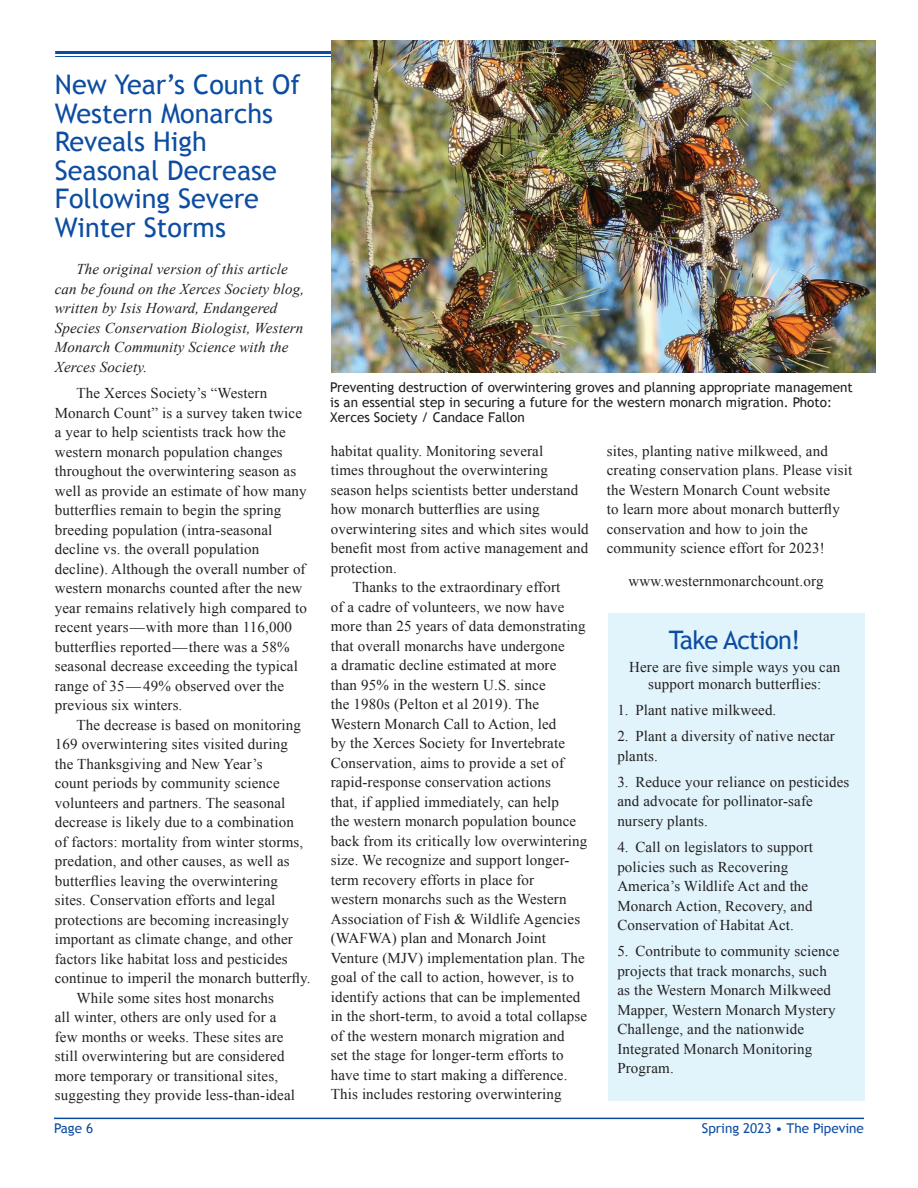
<style>
.page{position:relative;width:918px;height:1188px;background:#fff}
.page>*{position:absolute;margin:0;border:0;box-sizing:border-box;transform-origin:0 0}
.t1{font:27px/28.5px "Trebuchet MS";color:#0d4da1}
.t2{font:25.5px "Trebuchet MS";letter-spacing:-.03em;color:#0d4da1}
.t3{font:15px/19.5px "Times New Roman";letter-spacing:.01em;color:#231f20}
.t4{font:italic 15px/19.5px "Times New Roman";letter-spacing:.01em;color:#231f20}
.t5{font:13.5px/15px "Trebuchet MS";color:#231f20}
.t6{font:13.5px "Trebuchet MS";color:#0d4da1}
</style>
<div class="page">
<hr style="left:54px;top:1118px;width:810px;height:1px;background:#0d4da1">
<div style="left:608px;top:613px;width:257px;height:487px;background:#e1f4fc"></div>
<hr style="left:55px;top:51px;width:810px;height:3px;background:#0d4da1">
<hr style="left:55px;top:56px;width:810px;height:1px;background:#0d4da1">
<img style="left:331px;top:40px;width:544px;height:333px">
<h1 class="t1" style="left:55px;top:71px;width:247px">New Year’s Count Of<br>Western Monarchs<br>Reveals High<br>Seasonal Decrease<br>Following Severe<br>Winter Storms</h1>
<p class="t4" style="left:55px;top:259px;width:251px;text-indent:22px">The original version of this article can be found on the Xerces Society blog, written by Isis Howard, Endangered Species Conservation Biologist, Western Monarch Community Science with the Xerces Society.</p>
<p class="t3" style="left:55px;top:383px;width:254px;text-indent:22px">The Xerces Society’s “Western Monarch Count” is a survey taken twice a year to help scientists track how the western monarch population changes throughout the overwintering season as well as provide an estimate of how many butterflies remain to begin the spring breeding population (intra-seasonal decline vs. the overall population decline). Although the overall number of western monarchs counted after the new year remains relatively high compared to recent years—with more than 116,000 butterflies reported—there was a 58% seasonal decrease exceeding the typical range of 35— 49% observed over the previous six winters.</p>
<p class="t3" style="left:76px;top:715px;width:226px">The decrease is based on monitoring</p>
<p class="t3" style="left:55px;top:734px;width:235px">169 overwintering sites visited during</p>
<p class="t3" style="left:55px;top:754px;width:209px">the Thanksgiving and New Year’s</p>
<p class="t3" style="left:55px;top:773px;width:226px">count periods by community science</p>
<p class="t3" style="left:55px;top:793px;width:232px">volunteers and partners. The seasonal</p>
<p class="t3" style="left:55px;top:812px;width:240px">decrease is likely due to a combination</p>
<p class="t3" style="left:55px;top:832px;width:250px">of factors: mortality from winter storms,</p>
<p class="t3" style="left:55px;top:851px;width:236px">predation, and other causes, as well as</p>
<p class="t3" style="left:55px;top:871px;width:225px">butterflies leaving the overwintering</p>
<p class="t3" style="left:55px;top:890px;width:222px">sites. Conservation efforts and legal</p>
<p class="t3" style="left:55px;top:910px;width:236px">protections are becoming increasingly</p>
<p class="t3" style="left:55px;top:929px;width:240px">important as climate change, and other</p>
<p class="t3" style="left:55px;top:949px;width:234px">factors like habitat loss and pesticides</p>
<p class="t3" style="left:55px;top:968px;width:257px">continue to imperil the monarch butterfly.</p>
<p class="t3" style="left:76px;top:988px;width:199px">While some sites host monarchs</p>
<p class="t3" style="left:55px;top:1007px;width:223px">all winter, others are only used for a</p>
<p class="t3" style="left:55px;top:1027px;width:230px">few months or weeks. These sites are</p>
<p class="t3" style="left:55px;top:1046px;width:231px">still overwintering but are considered</p>
<p class="t3" style="left:55px;top:1066px;width:225px">more temporary or transitional sites,</p>
<p class="t3" style="left:55px;top:1085px;width:242px">suggesting they provide less-than-ideal</p>
<p class="t5" style="left:330px;top:379px;width:524px">Preventing destruction of overwintering groves and planning appropriate management is an essential step in securing a future for the western monarch migration. Photo:<br>Xerces Society / Candace Fallon</p>
<p class="t3" style="left:331px;top:441px;width:214px">habitat quality. Monitoring several</p>
<p class="t3" style="left:331px;top:460px;width:219px">times throughout the overwintering</p>
<p class="t3" style="left:331px;top:480px;width:249px">season helps scientists better understand</p>
<p class="t3" style="left:331px;top:499px;width:210px">how monarch butterflies are using</p>
<p class="t3" style="left:331px;top:519px;width:259px">overwintering sites and which sites would</p>
<p class="t3" style="left:331px;top:538px;width:259px">benefit most from active management and</p>
<p class="t3" style="left:331px;top:558px;width:68px">protection.</p>
<p class="t3" style="left:352px;top:577px;width:209px">Thanks to the extraordinary effort</p>
<p class="t3" style="left:331px;top:597px;width:235px">of a cadre of volunteers, we now have</p>
<p class="t3" style="left:331px;top:616px;width:256px">more than 25 years of data demonstrating</p>
<p class="t3" style="left:331px;top:636px;width:236px">that overall monarchs have undergone</p>
<p class="t3" style="left:331px;top:655px;width:227px">a dramatic decline estimated at more</p>
<p class="t3" style="left:331px;top:675px;width:216px">than 95% in the western U.S. since</p>
<p class="t3" style="left:331px;top:694px;width:210px">the 1980s (Pelton et al 2019). The</p>
<p class="t3" style="left:331px;top:714px;width:227px">Western Monarch Call to Action, led</p>
<p class="t3" style="left:331px;top:733px;width:236px">by the Xerces Society for Invertebrate</p>
<p class="t3" style="left:331px;top:753px;width:235px">Conservation, aims to provide a set of</p>
<p class="t3" style="left:331px;top:772px;width:222px">rapid-response conservation actions</p>
<p class="t3" style="left:331px;top:792px;width:230px">that, if applied immediately, can help</p>
<p class="t3" style="left:331px;top:811px;width:247px">the western monarch population bounce</p>
<p class="t3" style="left:331px;top:831px;width:258px">back from its critically low overwintering</p>
<p class="t3" style="left:331px;top:850px;width:240px">size. We recognize and support longer-</p>
<p class="t3" style="left:331px;top:870px;width:205px">term recovery efforts in place for</p>
<p class="t3" style="left:331px;top:889px;width:237px">western monarchs such as the Western</p>
<p class="t3" style="left:331px;top:909px;width:251px">Association of Fish &amp; Wildlife Agencies</p>
<p class="t3" style="left:331px;top:928px;width:217px">(WAFWA) plan and Monarch Joint</p>
<p class="t3" style="left:331px;top:948px;width:255px">Venture (MJV) implementation plan. The</p>
<p class="t3" style="left:331px;top:967px;width:245px">goal of the call to action, however, is to</p>
<p class="t3" style="left:331px;top:987px;width:251px">identify actions that can be implemented</p>
<p class="t3" style="left:331px;top:1006px;width:258px">in the short-term, to avoid a total collapse</p>
<p class="t3" style="left:331px;top:1026px;width:235px">of the western monarch migration and</p>
<p class="t3" style="left:331px;top:1045px;width:234px">set the stage for longer-term efforts to</p>
<p class="t3" style="left:331px;top:1065px;width:238px">have time to start making a difference.</p>
<p class="t3" style="left:331px;top:1084px;width:232px">This includes restoring overwintering</p>
<p class="t3" style="left:607px;top:441px;width:247px">sites, planting native milkweed, and creating conservation plans. Please visit the Western Monarch Count website<br>to learn more about monarch butterfly conservation and how to join the community science effort for 2023!</p>
<p class="t3" style="left:628px;top:571px;width:197px">www.westernmonarchcount.org</p>
<h2 class="t2" style="left:669px;top:625px;width:133px">Take Action!</h2>
<p class="t3" style="left:629px;top:659px;width:213px;line-height:16.5px;text-align:center">Here are five simple ways you can support monarch butterflies:</p>
<p class="t3" style="left:617px;top:700px;width:161px">1. Plant native milkweed.</p>
<p class="t3" style="left:617px;top:726px;width:219px">2. Plant a diversity of native nectar plants.</p>
<p class="t3" style="left:617px;top:772px;width:234px">3. Reduce your reliance on pesticides and advocate for pollinator-safe nursery plants.</p>
<p class="t3" style="left:617px;top:837px;width:197px">4. Call on legislators to support policies such as Recovering<br>America’s Wildlife Act and the<br>Monarch Action, Recovery, and<br>Conservation of Habitat Act.</p>
<p class="t3" style="left:617px;top:941px;width:224px">5. Contribute to community science projects that track monarchs, such as the Western Monarch Milkweed<br>Mapper, Western Monarch Mystery<br>Challenge, and the nationwide<br>Integrated Monarch Monitoring<br>Program.</p>
<p class="t6" style="left:54px;top:1120px;width:41px">Page 6</p>
<p class="t6" style="left:702px;top:1120px;width:164px">Spring 2023 • The Pipevine</p>
</div>
